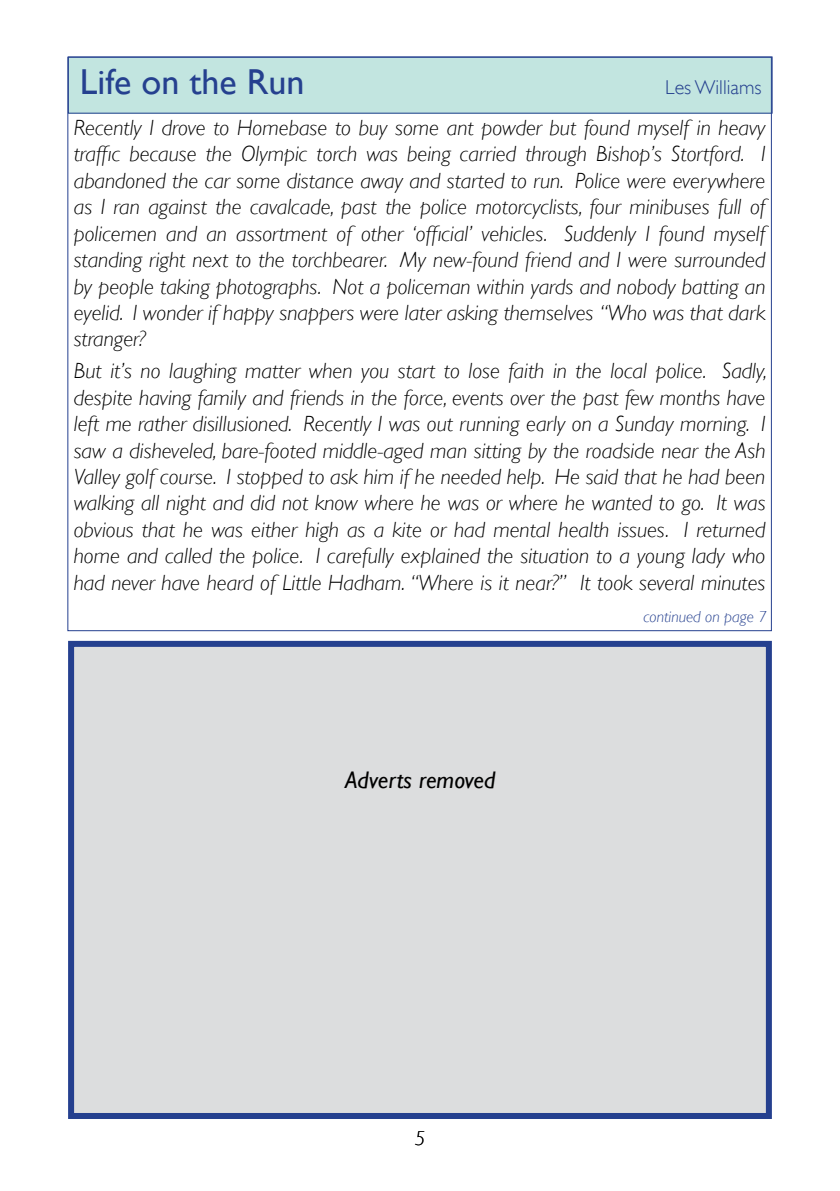
<style>
.page{position:relative;width:840px;height:1191px;background:#fff}
.page>*{position:absolute;margin:0;border:0;box-sizing:border-box;transform-origin:0 0}
.t1{font:36px "Gill Sans";color:#25408f}
.t2{font:italic 24px "Gill Sans";color:#000}
.t3{font:italic 300 22px/26.4px "Gill Sans";color:#000;text-align:justify}
.t4{font:300 20px "Gill Sans";color:#25408f}
.t5{font:italic 300 20px "Gill Sans";color:#000}
.t6{font:italic 300 16px "Gill Sans";color:#25408f}
</style>
<div class="page">
<div style="left:68px;top:640px;width:704px;height:479px;background:#dcddde"></div>
<div style="left:68px;top:57px;width:703px;height:56px;background:#c2e5e0"></div>
<h1 class="t1" style="left:80px;top:61px;width:226px">Life on the Run</h1>
<p class="t4" style="left:665px;top:76px;width:98px">Les Williams</p>
<p class="t3" style="left:74px;top:115px;width:692px">Recently I drove to Homebase to buy some ant powder but found myself in heavy traffic because the Olympic torch was being carried through Bishop’s Stortford. I abandoned the car some distance away and started to run. Police were everywhere as I ran against the cavalcade, past the police motorcyclists, four minibuses full of policemen and an assortment of other ‘official’ vehicles. Suddenly I found myself standing right next to the torchbearer. My new-found friend and I were surrounded by people taking photographs. Not a policeman within yards and nobody batting an eyelid. I wonder if happy snappers were later asking themselves “Who was that dark stranger?</p>
<p class="t3" style="left:74px;top:358px;width:694px">But it’s no laughing matter when you start to lose faith in the local police. Sadly, despite having family and friends in the force, events over the past few months have left me rather disillusioned. Recently I was out running early on a Sunday morning. I saw a disheveled, bare-footed middle-aged man sitting by the roadside near the Ash Valley golf course. I stopped to ask him if he needed help. He said that he had been walking all night and did not know where he was or where he wanted to go. It was obvious that he was either high as a kite or had mental health issues. I returned home and called the police. I carefully explained the situation to a young lady who had never have heard of Little Hadham. “Where is it near?” It took several minutes</p>
<p class="t2" style="left:345px;top:766px;width:152px">Adverts removed</p>
<p class="t5" style="left:414px;top:1127px;width:12px">5</p>
<p class="t6" style="left:643px;top:607px;width:125px">continued on page 7</p>
</div>
